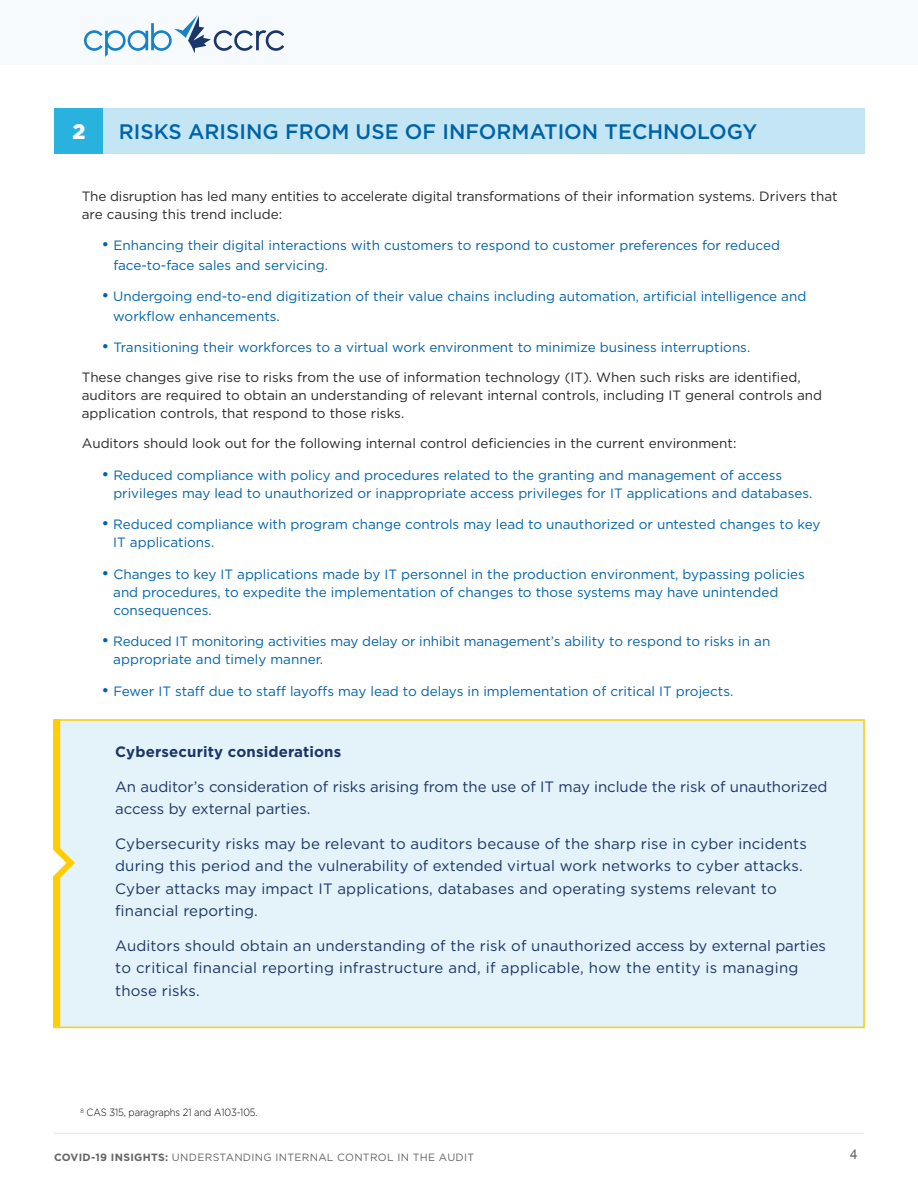
<style>
.page{position:relative;width:918px;height:1188px;background:#fff}
.page>*{position:absolute;margin:0;border:0;box-sizing:border-box;transform-origin:0 0}
.t1{font:500 21px "Gotham";color:#0063a7}
.t2{font:900 21px "Gotham";color:#fff}
.t3{font:15px/22.5px "Gotham";letter-spacing:.01em;color:#1b3668}
.t4{font:700 15px "Gotham";letter-spacing:.01em;color:#1b3668}
.t5{font:13.5px/18px "Gotham";color:#0063a7}
.t6{font:13.5px/18px "Gotham";color:#292829}
.t7{font:13.5px "Arial";color:#656669}
.t8{font:10.5px "Gotham";letter-spacing:.03em;color:#636466}
.t9{font:300 10.5px "Gotham";letter-spacing:-.01em;color:#000;scale:.9 1}
.s1{font-size:16.5px}
.s2{font-weight:700}
</style>
<div class="page">
<div style="left:54px;top:719px;width:810px;height:308px;background:#e4f2f9"></div>
<hr style="left:54px;top:1133px;width:810px;height:1px;background:#7c6e66">
<div style="left:0;top:0;width:918px;height:65px;background:#f6fafd"></div>
<svg style="left:84px;top:15px;width:200px;height:42px"></svg>
<div style="left:54px;top:108px;width:810px;height:45px;background:#c4e6f4"></div>
<div style="left:54px;top:108px;width:49px;height:45px;background:#29b2de"></div>
<div style="left:53px;top:719px;width:812px;height:309px;border:2px solid #ffce02"></div>
<svg style="left:53px;top:719px;width:22px;height:308px"></svg>
<h1 class="t2" style="left:72px;top:117px;width:14px">2</h1>
<h1 class="t1" style="left:119px;top:117px;width:640px">RISKS ARISING FROM USE OF INFORMATION TECHNOLOGY</h1>
<p class="t6" style="left:82px;top:187px;width:757px">The disruption has led many entities to accelerate digital transformations of their information systems. Drivers that are causing this trend include:</p>
<p class="t5" style="left:113px;top:235px;width:668px;line-height:19.5px;text-indent:-12px"><span class="s1">•</span> Enhancing their digital interactions with customers to respond to customer preferences for reduced face-to-face sales and servicing.</p>
<p class="t5" style="left:113px;top:286px;width:695px;line-height:19.5px;text-indent:-12px"><span class="s1">•</span> Undergoing end-to-end digitization of their value chains including automation, artificial intelligence and workflow enhancements.</p>
<p class="t5" style="left:101px;top:338px;width:651px"><span class="s1">•</span> Transitioning their workforces to a virtual work environment to minimize business interruptions.</p>
<p class="t6" style="left:82px;top:368px;width:742px">These changes give rise to risks from the use of information technology (IT). When such risks are identified, auditors are required to obtain an understanding of relevant internal controls, including IT general controls and application controls, that respond to those risks.</p>
<p class="t6" style="left:82px;top:434px;width:656px">Auditors should look out for the following internal control deficiencies in the current environment:</p>
<p class="t5" style="left:113px;top:466px;width:701px;text-indent:-12px"><span class="s1">•</span> Reduced compliance with policy and procedures related to the granting and management of access privileges may lead to unauthorized or inappropriate access privileges for IT applications and databases.</p>
<p class="t5" style="left:113px;top:515px;width:709px;text-indent:-12px"><span class="s1">•</span> Reduced compliance with program change controls may lead to unauthorized or untested changes to key<br>IT applications.</p>
<p class="t5" style="left:113px;top:565px;width:693px;text-indent:-12px"><span class="s1">•</span> Changes to key IT applications made by IT personnel in the production environment, bypassing policies and procedures, to expedite the implementation of changes to those systems may have unintended consequences.</p>
<p class="t5" style="left:113px;top:632px;width:659px;text-indent:-12px"><span class="s1">•</span> Reduced IT monitoring activities may delay or inhibit management’s ability to respond to risks in an appropriate and timely manner.</p>
<p class="t5" style="left:101px;top:682px;width:634px"><span class="s1">•</span> Fewer IT staff due to staff layoffs may lead to delays in implementation of critical IT projects.</p>
<p class="t4" style="left:115px;top:742px;width:228px">Cybersecurity considerations</p>
<p class="t3" style="left:115px;top:775px;width:714px">An auditor’s consideration of risks arising from the use of IT may include the risk of unauthorized access by external parties.</p>
<p class="t3" style="left:115px;top:832px;width:693px">Cybersecurity risks may be relevant to auditors because of the sharp rise in cyber incidents during this period and the vulnerability of extended virtual work networks to cyber attacks.<br>Cyber attacks may impact IT applications, databases and operating systems relevant to financial reporting.</p>
<p class="t3" style="left:115px;top:934px;width:712px">Auditors should obtain an understanding of the risk of unauthorized access by external parties to critical financial reporting infrastructure and, if applicable, how the entity is managing those risks.</p>
<p class="t9" style="left:80px;top:1106px;width:199px"><sup>8</sup> CAS 315, paragraphs 21 and A103-105.</p>
<p class="t8" style="left:54px;top:1150px;width:422px"><span class="s2">COVID-19 INSIGHTS:</span> UNDERSTANDING INTERNAL CONTROL IN THE AUDIT</p>
<p class="t7" style="left:850px;top:1146px;width:9px">4</p>
</div>
